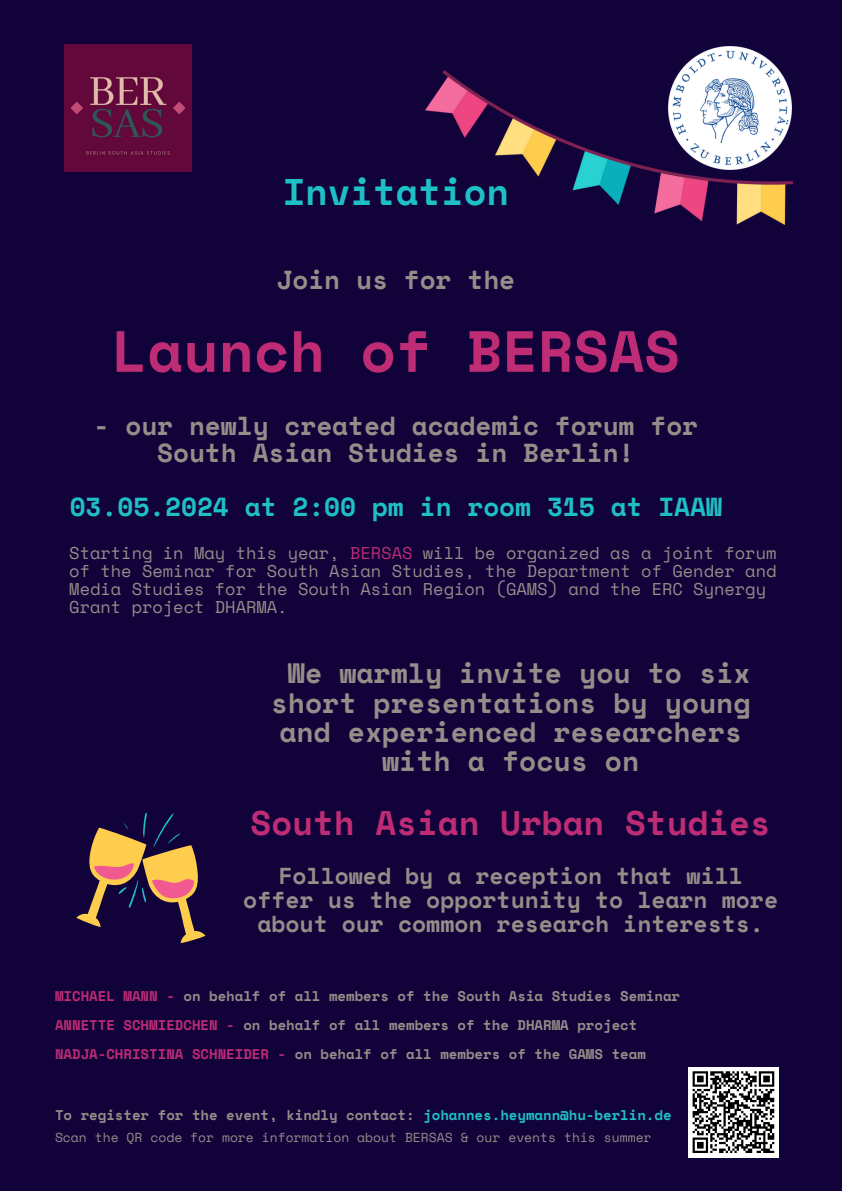
<style>
.page{position:relative;width:842px;height:1191px;background:#fff}
.page>*{position:absolute;margin:0;border:0;box-sizing:border-box;transform-origin:0 0}
.t1{font:700 58px "Space Mono";color:#be2c75}
.t2{font:700 37px "Space Mono";color:#1ec0c6}
.t3{font:700 34px "Space Mono";color:#be2c75}
.t4{font:700 28px "Space Mono";color:#968d89}
.t5{font:700 26px/27px "Space Mono";color:#968d89;text-align:center}
.t6{font:700 26px "Space Mono";color:#1ec0c6}
.t7{font:700 23px/24px "Space Mono";color:#968d89;text-align:center}
.t8{font:17px/18px "Space Mono";color:#968d89}
.t9{font:700 14px "Space Mono";color:#968d89}
.t10{font:13px "Space Mono";color:#968d89}
.s1{color:#be2c75}
.s2{color:#1ec0c6}
</style>
<div class="page">
<div style="left:0;top:0;width:842px;height:1190px;background:#11023a"></div>
<img style="left:64px;top:44px;width:128px;height:128px">
<img style="left:680px;top:46px;width:100px;height:25px">
<div style="left:688px;top:1066px;width:91px;height:91px;background:#fff"></div>
<svg style="left:692px;top:1071px;width:83px;height:82px"></svg>
<img style="left:425px;top:71px;width:367px;height:153px">
<svg style="left:76px;top:812px;width:129px;height:130px"></svg>
<h3 class="t2" style="left:283px;top:164px;width:228px">Invitation</h3>
<h1 class="t5" style="left:277px;top:265px;width:240px">Join us for the</h1>
<h3 class="t1" style="left:112px;top:307px;width:569px">Launch of BERSAS</h3>
<h3 class="t5" style="left:94px;top:411px;width:606px">- our newly created academic forum for<br>South Asian Studies in Berlin!</h3>
<h5 class="t6" style="left:70px;top:486px;width:654px">03.05.2024 at 2:00 pm in room 315 at IAAW</h5>
<h2 class="t8" style="left:69px;top:543px;width:709px">Starting in May this year, <span class="s1">BERSAS</span> will be organized as a joint forum of the Seminar for South Asian Studies, the Department of Gender and Media Studies for the South Asian Region (GAMS) and the ERC Synergy Grant project DHARMA.</h2>
<p class="t4" style="left:288px;top:652px;width:464px">We warmly invite you to six</p>
<p class="t4" style="left:271px;top:681px;width:481px">short presentations by young</p>
<p class="t4" style="left:279px;top:710px;width:464px">and experienced researchers</p>
<p class="t4" style="left:382px;top:739px;width:259px">with a focus on</p>
<h3 class="t3" style="left:251px;top:796px;width:522px">South Asian Urban Studies</h3>
<h2 class="t7" style="left:243px;top:863px;width:536px">Followed by a reception that will offer us the opportunity to learn more about our common research interests.</h2>
<h4 class="t9" style="left:55px;top:985px;width:627px"><span class="s1">MICHAEL MANN -</span> on behalf of all members of the South Asia Studies Seminar</h4>
<h6 class="t9" style="left:55px;top:1014px;width:584px"><span class="s1">ANNETTE SCHMIEDCHEN -</span> on behalf of all members of the DHARMA project</h6>
<h6 class="t9" style="left:55px;top:1042px;width:592px"><span class="s1">NADJA-CHRISTINA SCHNEIDER -</span> on behalf of all members of the GAMS team</h6>
<h6 class="t9" style="left:55px;top:1104px;width:618px">To register for the event, kindly contact: <span class="s2">johannes.heymann@hu-berlin.de</span></h6>
<h6 class="t10" style="left:55px;top:1127px;width:598px">Scan the QR code for more information about BERSAS &amp; our events this summer</h6>
</div>
